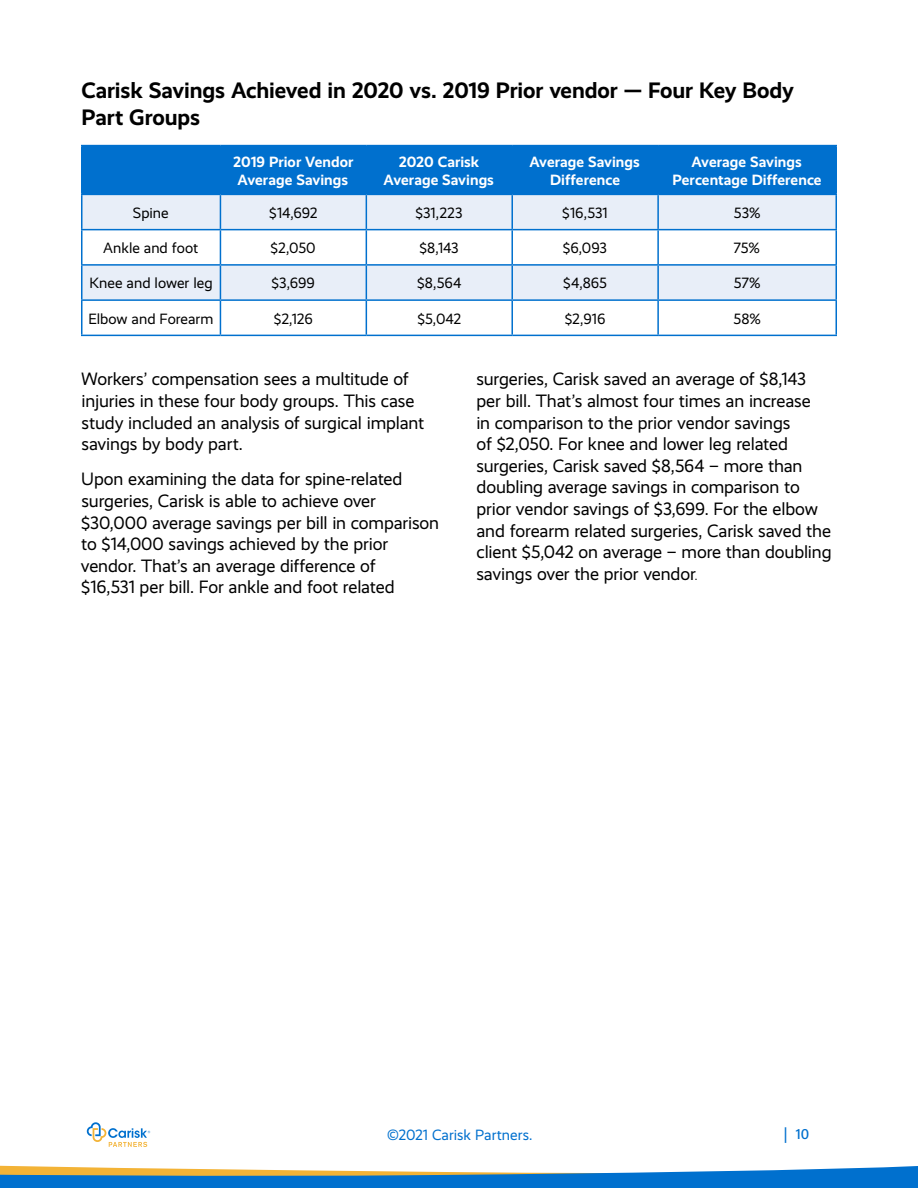
<style>
.page{position:relative;width:918px;height:1188px;background:#fff}
.page>*{position:absolute;margin:0;border:0;box-sizing:border-box;transform-origin:0 0}
.t1{font:700 22.5px/27px "Realist";letter-spacing:-.005em;color:#000}
.t2{font:18px/21.6px "Realist";letter-spacing:-.005em;color:#000}
.t3{font:15px "Realist";color:#000}
.t4{font:700 15px/18px "Realist";letter-spacing:.005em;color:#fff;text-align:center}
.t5{font:15px "Realist";color:#0070ce}
.t6{font:500 15px "Acumin Pro";color:#0070ce}
.s1{font-size:12px}
</style>
<div class="page">
<div style="left:82px;top:146px;width:754px;height:48px;background:#0070ce"></div>
<svg style="left:82px;top:195px;width:754px;height:104px;fill:#e8eef8"></svg>
<hr style="left:81px;top:145px;width:139px;height:1px;background:#0070ce">
<hr style="left:81px;top:146px;width:1px;height:48px;background:#0070ce">
<hr style="left:220px;top:145px;width:146px;height:1px;background:#0070ce">
<hr style="left:220px;top:146px;width:1px;height:48px;background:#0070ce">
<hr style="left:366px;top:145px;width:146px;height:1px;background:#0070ce">
<hr style="left:366px;top:146px;width:1px;height:48px;background:#0070ce">
<hr style="left:512px;top:145px;width:146px;height:1px;background:#0070ce">
<hr style="left:511px;top:146px;width:2px;height:48px;background:#0070ce">
<hr style="left:658px;top:145px;width:179px;height:1px;background:#0070ce">
<hr style="left:657px;top:146px;width:2px;height:48px;background:#0070ce">
<hr style="left:836px;top:146px;width:1px;height:48px;background:#0070ce">
<hr style="left:81px;top:194px;width:139px;height:1px;background:#0070ce">
<hr style="left:81px;top:195px;width:1px;height:34px;background:#0070ce">
<hr style="left:220px;top:194px;width:146px;height:1px;background:#0070ce">
<hr style="left:220px;top:195px;width:1px;height:34px;background:#0070ce">
<hr style="left:366px;top:194px;width:146px;height:1px;background:#0070ce">
<hr style="left:366px;top:195px;width:1px;height:34px;background:#0070ce">
<hr style="left:512px;top:194px;width:146px;height:1px;background:#0070ce">
<hr style="left:511px;top:195px;width:2px;height:34px;background:#0070ce">
<hr style="left:658px;top:194px;width:179px;height:1px;background:#0070ce">
<hr style="left:657px;top:195px;width:2px;height:34px;background:#0070ce">
<hr style="left:836px;top:195px;width:1px;height:34px;background:#0070ce">
<hr style="left:81px;top:229px;width:139px;height:1px;background:#0070ce">
<hr style="left:81px;top:230px;width:1px;height:34px;background:#0070ce">
<hr style="left:220px;top:229px;width:146px;height:1px;background:#0070ce">
<hr style="left:220px;top:230px;width:1px;height:34px;background:#0070ce">
<hr style="left:366px;top:229px;width:146px;height:1px;background:#0070ce">
<hr style="left:366px;top:230px;width:1px;height:34px;background:#0070ce">
<hr style="left:512px;top:229px;width:146px;height:1px;background:#0070ce">
<hr style="left:511px;top:230px;width:2px;height:34px;background:#0070ce">
<hr style="left:658px;top:229px;width:179px;height:1px;background:#0070ce">
<hr style="left:657px;top:230px;width:2px;height:34px;background:#0070ce">
<hr style="left:836px;top:230px;width:1px;height:34px;background:#0070ce">
<hr style="left:81px;top:264px;width:139px;height:2px;background:#0070ce">
<hr style="left:81px;top:266px;width:1px;height:33px;background:#0070ce">
<hr style="left:220px;top:264px;width:146px;height:2px;background:#0070ce">
<hr style="left:220px;top:266px;width:1px;height:33px;background:#0070ce">
<hr style="left:366px;top:264px;width:146px;height:2px;background:#0070ce">
<hr style="left:366px;top:266px;width:1px;height:33px;background:#0070ce">
<hr style="left:512px;top:264px;width:146px;height:2px;background:#0070ce">
<hr style="left:511px;top:266px;width:2px;height:33px;background:#0070ce">
<hr style="left:658px;top:264px;width:179px;height:2px;background:#0070ce">
<hr style="left:657px;top:266px;width:2px;height:33px;background:#0070ce">
<hr style="left:836px;top:266px;width:1px;height:33px;background:#0070ce">
<hr style="left:81px;top:299px;width:139px;height:2px;background:#0070ce">
<hr style="left:81px;top:301px;width:1px;height:34px;background:#0070ce">
<hr style="left:220px;top:299px;width:146px;height:2px;background:#0070ce">
<hr style="left:220px;top:301px;width:1px;height:34px;background:#0070ce">
<hr style="left:366px;top:299px;width:146px;height:2px;background:#0070ce">
<hr style="left:366px;top:301px;width:1px;height:34px;background:#0070ce">
<hr style="left:512px;top:299px;width:146px;height:2px;background:#0070ce">
<hr style="left:511px;top:301px;width:2px;height:34px;background:#0070ce">
<hr style="left:658px;top:299px;width:179px;height:2px;background:#0070ce">
<hr style="left:657px;top:301px;width:2px;height:34px;background:#0070ce">
<hr style="left:836px;top:301px;width:1px;height:34px;background:#0070ce">
<hr style="left:81px;top:335px;width:139px;height:1px;background:#0070ce">
<hr style="left:220px;top:335px;width:146px;height:1px;background:#0070ce">
<hr style="left:366px;top:335px;width:146px;height:1px;background:#0070ce">
<hr style="left:512px;top:335px;width:146px;height:1px;background:#0070ce">
<hr style="left:658px;top:335px;width:179px;height:1px;background:#0070ce">
<svg style="left:0;top:1165px;width:918px;height:23px"></svg>
<svg style="left:87px;top:1122px;width:63px;height:25px"></svg>
<p class="t1" style="left:81px;top:77px;width:714px">Carisk Savings Achieved in 2020 vs. 2019 Prior vendor — Four Key Body<br>Part Groups</p>
<p class="t4" style="left:233px;top:153px;width:122px;text-align:left">2019 Prior Vendor<br>Average Savings</p>
<p class="t4" style="left:384px;top:153px;width:112px">2020 Carisk<br>Average Savings</p>
<p class="t4" style="left:529px;top:153px;width:112px">Average Savings<br>Difference</p>
<p class="t4" style="left:673px;top:153px;width:151px">Average Savings<br>Percentage Difference</p>
<p class="t3" style="left:133px;top:204px;width:37px">Spine</p>
<p class="t3" style="left:269px;top:204px;width:50px">$14,692</p>
<p class="t3" style="left:416px;top:204px;width:49px">$31,223</p>
<p class="t3" style="left:562px;top:204px;width:47px">$16,531</p>
<p class="t3" style="left:734px;top:204px;width:28px">53%</p>
<p class="t3" style="left:103px;top:239px;width:97px">Ankle and foot</p>
<p class="t3" style="left:271px;top:239px;width:47px">$2,050</p>
<p class="t3" style="left:419px;top:239px;width:41px">$8,143</p>
<p class="t3" style="left:563px;top:239px;width:46px">$6,093</p>
<p class="t3" style="left:734px;top:239px;width:28px">75%</p>
<p class="t3" style="left:89px;top:275px;width:125px">Knee and lower leg</p>
<p class="t3" style="left:272px;top:275px;width:45px">$3,699</p>
<p class="t3" style="left:417px;top:275px;width:46px">$8,564</p>
<p class="t3" style="left:563px;top:275px;width:45px">$4,865</p>
<p class="t3" style="left:734px;top:275px;width:28px">57%</p>
<p class="t3" style="left:89px;top:310px;width:126px">Elbow and Forearm</p>
<p class="t3" style="left:274px;top:310px;width:40px">$2,126</p>
<p class="t3" style="left:417px;top:310px;width:45px">$5,042</p>
<p class="t3" style="left:565px;top:310px;width:42px">$2,916</p>
<p class="t3" style="left:734px;top:310px;width:29px">58%</p>
<p class="t2" style="left:81px;top:369px;width:345px">Workers’ compensation sees a multitude of injuries in these four body groups. This case study included an analysis of surgical implant savings by body part.</p>
<p class="t2" style="left:81px;top:469px;width:360px">Upon examining the data for spine-related surgeries, Carisk is able to achieve over $30,000 average savings per bill in comparison to $14,000 savings achieved by the prior vendor. That’s an average difference of<br>$16,531 per bill. For ankle and foot related</p>
<p class="t2" style="left:476px;top:369px;width:357px">surgeries, Carisk saved an average of $8,143 per bill. That’s almost four times an increase<br>in comparison to the prior vendor savings<br>of $2,050. For knee and lower leg related surgeries, Carisk saved $8,564 – more than doubling average savings in comparison to prior vendor savings of $3,699. For the elbow and forearm related surgeries, Carisk saved the client $5,042 on average – more than doubling savings over the prior vendor<span class="s1">.</span></p>
<p class="t5" style="left:387px;top:1126px;width:147px">©2021 Carisk Partners.</p>
<p class="t6" style="left:783px;top:1123px;width:27px">| 10</p>
</div>
